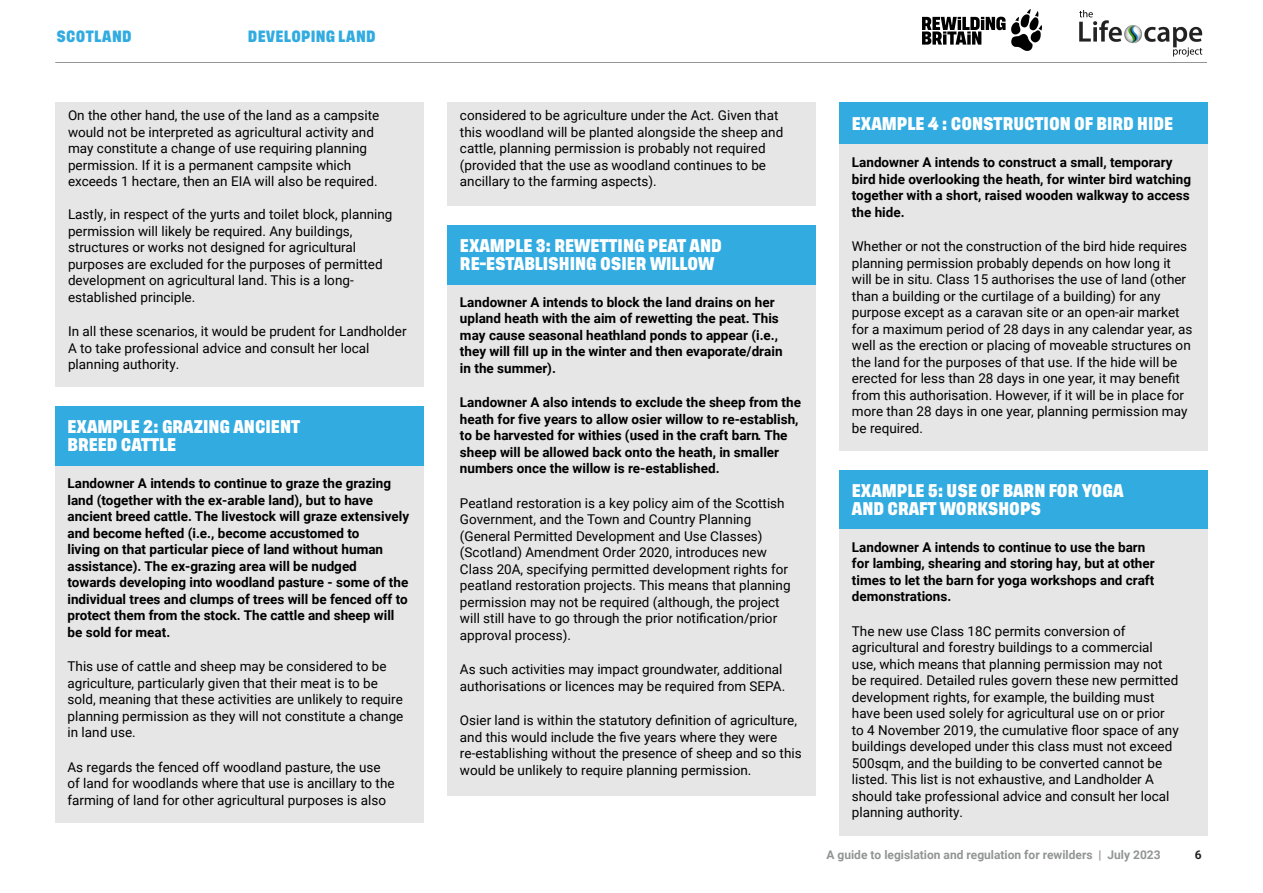
<style>
.page{position:relative;width:1263px;height:893px;background:#fff}
.page>*{position:absolute;margin:0;border:0;box-sizing:border-box;transform-origin:0 0}
.t1{font:13.5px/16.5px "Roboto";color:#000001}
.t2{font:700 13.5px/16.5px "Roboto";color:#000001}
.t3{font:600 13.5px/18px "Tusker Grotesk 7600";color:#fff}
.t4{font:700 12px "Roboto";color:#929595}
.t5{font:600 12px "Tusker Grotesk 7600";letter-spacing:.025em;color:#32abe1}
.t6{font:700 12px "Roboto";color:#231f20}
.s1{font-style:inherit}
</style>
<div class="page">
<hr style="left:55px;top:62px;width:1152px;height:1px;background:#929595">
<div style="left:55px;top:102px;width:369px;height:285px;background:#e5e6e5"></div>
<div style="left:55px;top:465px;width:368px;height:358px;background:#e5e6e5"></div>
<div style="left:447px;top:102px;width:369px;height:104px;background:#e5e6e5"></div>
<div style="left:447px;top:285px;width:369px;height:510px;background:#e5e6e5"></div>
<div style="left:839px;top:102px;width:369px;height:43px;background:#32abe1"></div>
<div style="left:839px;top:145px;width:369px;height:306px;background:#e5e6e5"></div>
<div style="left:839px;top:470px;width:369px;height:59px;background:#32abe1"></div>
<div style="left:839px;top:529px;width:369px;height:306px;background:#e5e6e5"></div>
<div style="left:55px;top:406px;width:368px;height:60px;background:#32abe1"></div>
<div style="left:447px;top:225px;width:369px;height:60px;background:#32abe1"></div>
<img style="left:923px;top:9px;width:118px;height:42px">
<img style="left:1079px;top:10px;width:124px;height:47px">
<p class="t5" style="left:56px;top:29px;width:77px">SCOTLAND</p>
<p class="t5" style="left:248px;top:29px;width:129px">DEVELOPING LAND</p>
<p class="t1" style="left:68px;top:107px;width:313px">On the other hand, the use of the land as a campsite would not be interpreted as agricultural activity and may constitute a change of use requiring planning permission. If it is a permanent campsite which exceeds 1 hectare, then an EIA will also be required.</p>
<p class="t1" style="left:68px;top:206px;width:326px">Lastly, in respect of the yurts and toilet block, planning permission will likely be required. Any buildings, structures or works not designed for agricultural purposes are excluded for the purposes of permitted development on agricultural land. This is a long&shy;established principle.</p>
<p class="t1" style="left:68px;top:323px;width:340px">In all these scenarios, it would be prudent for Landholder<br>A to take professional advice and consult her local planning authority.</p>
<p class="t3" style="left:67px;top:419px;width:234px">EXAMPLE 2: GRAZING ANCIENT<br>BREED CATTLE</p>
<p class="t2" style="left:67px;top:475px;width:343px">Landowner A intends to continue to graze the grazing land (together with the ex-arable land), but to have ancient breed cattle. The livestock will graze extensively and become hefted (i.e., become accustomed to<br>living on that particular piece of land without human assistance). The ex-grazing area will be nudged<br>towards developing into woodland pasture - some of the individual trees and clumps of trees will be fenced off to protect them from the stock. The cattle and sheep will be sold for meat.</p>
<p class="t1" style="left:67px;top:657px;width:337px">This use of cattle and sheep may be considered to be agriculture, particularly given that their meat is to be sold, meaning that these activities are unlikely to require planning permission as they will not constitute a change in land use.</p>
<p class="t1" style="left:67px;top:758px;width:329px">As regards the fenced off woodland pasture, the use of land for woodlands where that use is ancillary to the farming of land for other agricultural purposes is also</p>
<p class="t1" style="left:460px;top:107px;width:325px">considered to be agriculture under the Act. Given that this woodland will be planted alongside the sheep and cattle, planning permission is probably not required (provided that the use as woodland continues to be ancillary to the farming aspects).</p>
<p class="t3" style="left:460px;top:238px;width:263px">EXAMPLE 3: REWETTING PEAT AND<br>RE-ESTABLISHING OSIER WILLOW</p>
<p class="t2" style="left:460px;top:293px;width:324px">Landowner A intends to block the land drains on her upland heath with the aim of rewetting the peat. This may cause seasonal heathland ponds to appear (i.e., they will fill up in the winter and then evaporate/drain in the summer).</p>
<p class="t2" style="left:460px;top:394px;width:342px">Landowner A also intends to exclude the sheep from the heath for five years to allow osier willow to re-establish, to be harvested for withies (used in the craft barn. The sheep will be allowed back onto the heath, in smaller numbers once the willow is re-established.</p>
<p class="t1" style="left:460px;top:494px;width:332px">Peatland restoration is a key policy aim of the Scottish Government, and the Town and Country Planning (General Permitted Development and Use Classes) (Scotland) Amendment Order 2020, introduces new Class 20A, specifying permitted development rights for peatland restoration projects. This means that planning permission may not be required (although, the project will still have to go through the prior notification/prior approval process).</p>
<p class="t1" style="left:460px;top:661px;width:327px">As such activities may impact groundwater, additional authorisations or licences may be required from SEPA.</p>
<p class="t1" style="left:460px;top:712px;width:343px">Osier land is within the statutory definition of agriculture, and this would include the five years where they were re-establishing without the presence of sheep and so this would be unlikely to require planning permission.</p>
<p class="t3" style="left:852px;top:115px;width:323px">EXAMPLE 4 : CONSTRUCTION OF BIRD HIDE</p>
<p class="t2" style="left:852px;top:154px;width:341px">Landowner A intends to construct a small, temporary bird hide overlooking the heath, for winter bird watching together with a short, raised wooden walkway to access the hide.</p>
<p class="t1" style="left:852px;top:238px;width:342px">Whether or not the construction of the bird hide requires planning permission probably depends on how long it will be in situ. Class 15 authorises the use of land (other than a building or the curtilage of a building) for any purpose except as a caravan site or an open-air market for a maximum period of 28 days in any calendar year, as well as the erection or placing of moveable structures on the land for the purposes of that use. If the hide will be erected for less than 28 days in one year, it may benefit from this authorisation. However, if it will be in place for more than 28 days in one year, planning permission may be required.</p>
<p class="t3" style="left:852px;top:482px;width:273px">EXAMPLE 5: USE OF BARN FOR YOGA<br>AND CRAFT WORKSHOPS</p>
<p class="t2" style="left:852px;top:538px;width:304px">Landowner A intends to continue to use the barn for lambing, shearing and storing hay, but at other times to let the barn for yoga workshops and craft demonstrations.</p>
<p class="t1" style="left:852px;top:622px;width:328px">The new use Class 18C permits conversion of agricultural and forestry buildings to a commercial use, which means that planning permission may not be required. Detailed rules govern these new permitted development rights, for example, the building must have been used solely for agricultural use on or prior to 4 November 2019, the cumulative floor space of any buildings developed under this class must not exceed 500sqm, and the building to be converted cannot be listed. This list is not exhaustive, and Landholder A should take professional advice and consult her local planning authority.</p>
<p class="t4" style="left:826px;top:846px;width:336px">A guide to legislation and regulation for rewilders | Ju<span class="s1">ly</span> 2023</p>
<p class="t6" style="left:1195px;top:846px;width:8px">6</p>
</div>
